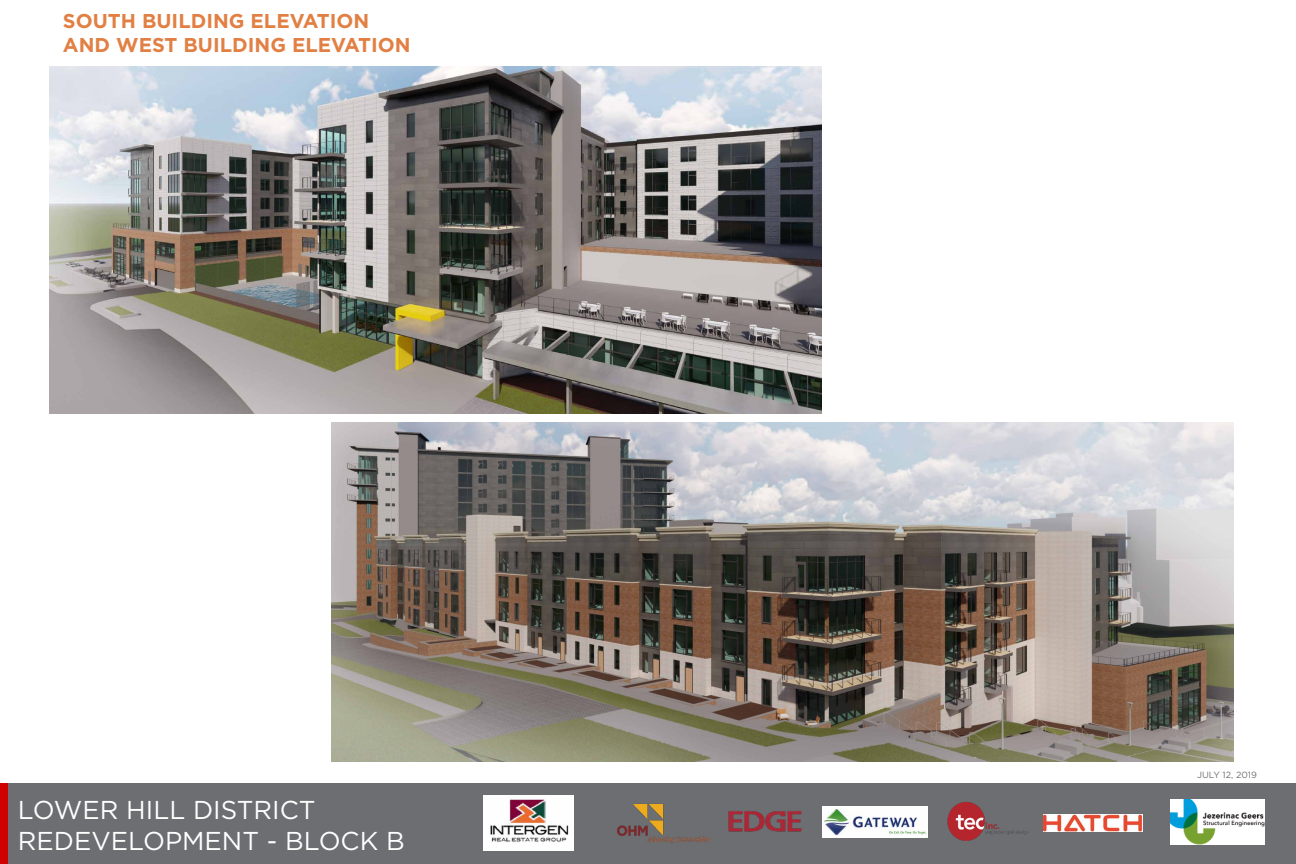
<style>
.page{position:relative;width:1296px;height:864px;background:#fff}
.page>*{position:absolute;margin:0;border:0;box-sizing:border-box;transform-origin:0 0}
.t1{font:25.8px/31px "Gotham";color:#fff}
.t2{font:700 20px/24px "Gotham";color:#e28044}
.t3{font:9px "Gotham";color:#717073}
</style>
<div class="page">
<img style="left:50px;top:67px;width:772px;height:347px">
<img style="left:331px;top:422px;width:902px;height:340px">
<div style="left:5px;top:784px;width:1291px;height:80px;background:#6d6e71"></div>
<div style="left:0;top:784px;width:8px;height:80px;background:#d10000"></div>
<img style="left:617px;top:804px;width:95px;height:40px">
<img style="left:483px;top:795px;width:91px;height:55px">
<img style="left:728px;top:811px;width:73px;height:21px">
<img style="left:947px;top:802px;width:81px;height:39px">
<img style="left:822px;top:807px;width:105px;height:31px">
<img style="left:1043px;top:815px;width:100px;height:17px">
<img style="left:1170px;top:799px;width:94px;height:45px">
<p class="t2" style="left:63px;top:8px;width:349px">SOUTH BUILDING ELEVATION<br>AND WEST BUILDING ELEVATION</p>
<p class="t1" style="left:18px;top:794px;width:388px">LOWER HILL DISTRICT<br>REDEVELOPMENT - BLOCK B</p>
<p class="t3" style="left:1197px;top:769px;width:61px">JULY 12, 2019</p>
</div>
